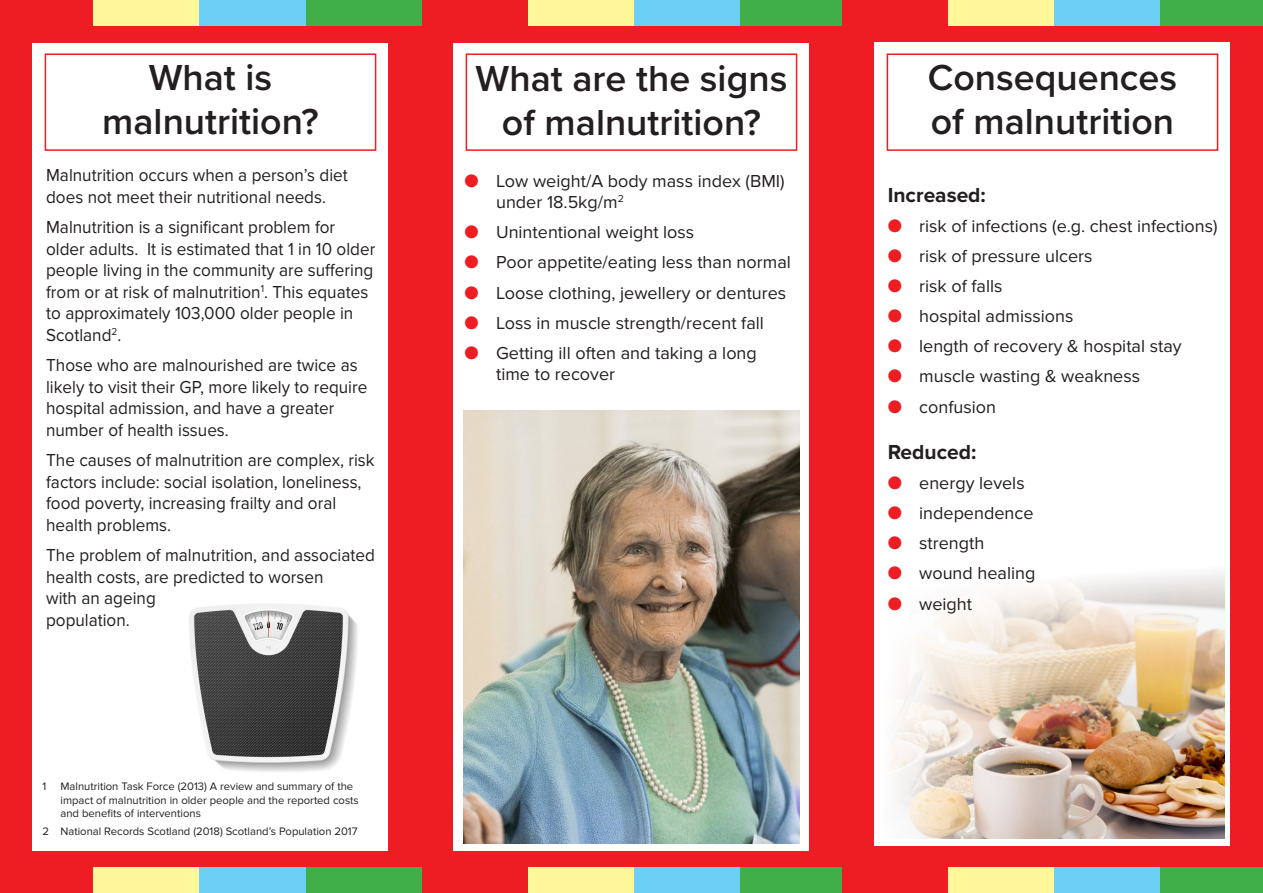
<style>
.page{position:relative;width:1263px;height:893px;background:#fff}
.page>*{position:absolute;margin:0;border:0;box-sizing:border-box;transform-origin:0 0}
.Default{font:600 37.5px/43.5px "Proxima Nova";color:#231f20;text-align:center}
.Default-2{font:700 21px "Proxima Nova";color:#231f20}
.Bullet_Point{font:18px/21.6px "Proxima Nova";color:#231f20;scale:.95 1}
.Bullet_Point-2{font:18px/21.6px "Proxima Nova";color:#231f20}
.Default-3{font:11.25px/13.5px "Proxima Nova";color:#231f20}
.s1{color:#ee1d23}
</style>
<div class="page">
<div style="left:0;top:0;width:421px;height:893px;background:#ee1d23"></div>
<div style="left:421px;top:0;width:421px;height:893px;background:#ee1d23"></div>
<div style="left:842px;top:0;width:421px;height:893px;background:#ee1d23"></div>
<div style="left:33px;top:43px;width:355px;height:807px;background:#fff"></div>
<div style="left:454px;top:43px;width:355px;height:807px;background:#fff"></div>
<div style="left:875px;top:43px;width:355px;height:803px;background:#fff"></div>
<img style="left:874px;top:564px;width:351px;height:275px">
<div style="left:45px;top:53px;width:331px;height:98px;border:2px solid #ee1d23"></div>
<div style="left:466px;top:53px;width:331px;height:98px;border:2px solid #ee1d23"></div>
<div style="left:887px;top:53px;width:331px;height:98px;border:2px solid #ee1d23"></div>
<img style="left:463px;top:410px;width:336px;height:433px">
<div style="left:528px;top:0;width:107px;height:26px;background:#fff79a"></div>
<div style="left:635px;top:0;width:106px;height:26px;background:#6bcff6"></div>
<div style="left:741px;top:0;width:101px;height:26px;background:#40ae49"></div>
<div style="left:948px;top:0;width:106px;height:26px;background:#fff79a"></div>
<div style="left:1054px;top:0;width:107px;height:26px;background:#6bcff6"></div>
<div style="left:1161px;top:0;width:102px;height:26px;background:#40ae49"></div>
<div style="left:94px;top:0;width:106px;height:26px;background:#fff79a"></div>
<div style="left:200px;top:0;width:106px;height:26px;background:#6bcff6"></div>
<div style="left:306px;top:0;width:116px;height:26px;background:#40ae49"></div>
<div style="left:528px;top:867px;width:107px;height:26px;background:#fff79a"></div>
<div style="left:635px;top:867px;width:106px;height:26px;background:#6bcff6"></div>
<div style="left:741px;top:867px;width:101px;height:26px;background:#40ae49"></div>
<div style="left:948px;top:867px;width:106px;height:26px;background:#fff79a"></div>
<div style="left:1054px;top:867px;width:107px;height:26px;background:#6bcff6"></div>
<div style="left:1161px;top:867px;width:102px;height:26px;background:#40ae49"></div>
<div style="left:94px;top:867px;width:106px;height:26px;background:#fff79a"></div>
<div style="left:200px;top:867px;width:106px;height:26px;background:#6bcff6"></div>
<div style="left:306px;top:867px;width:116px;height:26px;background:#40ae49"></div>
<img style="left:189px;top:604px;width:169px;height:168px">
<p class="Default" style="left:102px;top:55px;width:218px">What is malnutrition?</p>
<p class="Default" style="left:476px;top:56px;width:313px">What are the signs of malnutrition?</p>
<p class="Default" style="left:928px;top:55px;width:251px;text-align:left">Consequences of malnutrition</p>
<p class="Bullet_Point-2" style="left:496px;top:170px;width:290px;text-indent:-32px"><span class="s1">●</span> Low weight/A body mass index (BMI) under 18.5kg/m<sup>2</sup></p>
<p class="Bullet_Point-2" style="left:465px;top:222px;width:231px"><span class="s1">●</span> Unintentional weight loss</p>
<p class="Bullet_Point-2" style="left:465px;top:252px;width:328px"><span class="s1">●</span> Poor appetite/eating less than normal</p>
<p class="Bullet_Point-2" style="left:465px;top:282px;width:323px"><span class="s1">●</span> Loose clothing, jewellery or dentures</p>
<p class="Bullet_Point-2" style="left:465px;top:312px;width:301px"><span class="s1">●</span> Loss in muscle strength/recent fall</p>
<p class="Bullet_Point-2" style="left:496px;top:342px;width:262px;text-indent:-32px"><span class="s1">●</span> Getting ill often and taking a long time to recover</p>
<p class="Bullet_Point" style="left:46px;top:165px;width:319px">Malnutrition occurs when a person’s diet does not meet their nutritional needs.</p>
<p class="Bullet_Point" style="left:46px;top:217px;width:348px">Malnutrition is a significant problem for older adults. It is estimated that 1 in 10 older people living in the community are suffering from or at risk of malnutrition<sup>1</sup>. This equates to approximately 103,000 older people in Scotland<sup>2</sup>.</p>
<p class="Bullet_Point" style="left:46px;top:355px;width:340px">Those who are malnourished are twice as likely to visit their GP, more likely to require hospital admission, and have a greater number of health issues.</p>
<p class="Bullet_Point" style="left:46px;top:450px;width:347px">The causes of malnutrition are complex, risk factors include: social isolation, loneliness, food poverty, increasing frailty and oral health problems.</p>
<p class="Bullet_Point" style="left:46px;top:544px;width:347px">The problem of malnutrition, and associated health costs, are predicted to worsen<br>with an ageing<br>population.</p>
<p class="Default-2" style="left:888px;top:183px;width:100px">Increased:</p>
<p class="Bullet_Point-2" style="left:888px;top:215px;width:331px"><span class="s1">●</span> risk of infections (e.g. chest infections)</p>
<p class="Bullet_Point-2" style="left:888px;top:245px;width:206px"><span class="s1">●</span> risk of pressure ulcers</p>
<p class="Bullet_Point-2" style="left:888px;top:276px;width:116px"><span class="s1">●</span> risk of falls</p>
<p class="Bullet_Point-2" style="left:888px;top:306px;width:187px"><span class="s1">●</span> hospital admissions</p>
<p class="Bullet_Point-2" style="left:888px;top:336px;width:296px"><span class="s1">●</span> length of recovery &amp; hospital stay</p>
<p class="Bullet_Point-2" style="left:888px;top:366px;width:254px"><span class="s1">●</span> muscle wasting &amp; weakness</p>
<p class="Bullet_Point-2" style="left:888px;top:396px;width:110px"><span class="s1">●</span> confusion</p>
<p class="Default-2" style="left:888px;top:440px;width:90px">Reduced:</p>
<p class="Bullet_Point-2" style="left:888px;top:473px;width:138px"><span class="s1">●</span> energy levels</p>
<p class="Bullet_Point-2" style="left:888px;top:503px;width:147px"><span class="s1">●</span> independence</p>
<p class="Bullet_Point-2" style="left:888px;top:533px;width:98px"><span class="s1">●</span> strength</p>
<p class="Bullet_Point-2" style="left:888px;top:563px;width:149px"><span class="s1">●</span> wound healing</p>
<p class="Bullet_Point-2" style="left:888px;top:593px;width:86px"><span class="s1">●</span> weight</p>
<p class="Default-3" style="left:43px;top:780px;width:5px">1</p>
<p class="Default-3" style="left:61px;top:780px;width:300px">Malnutrition Task Force (2013) A review and summary of the impact of malnutrition in older people and the reported costs and benefits of interventions</p>
<p class="Default-3" style="left:43px;top:825px;width:317px">2 National Records Scotland (2018) Scotland’s Population 2017</p>
</div>
